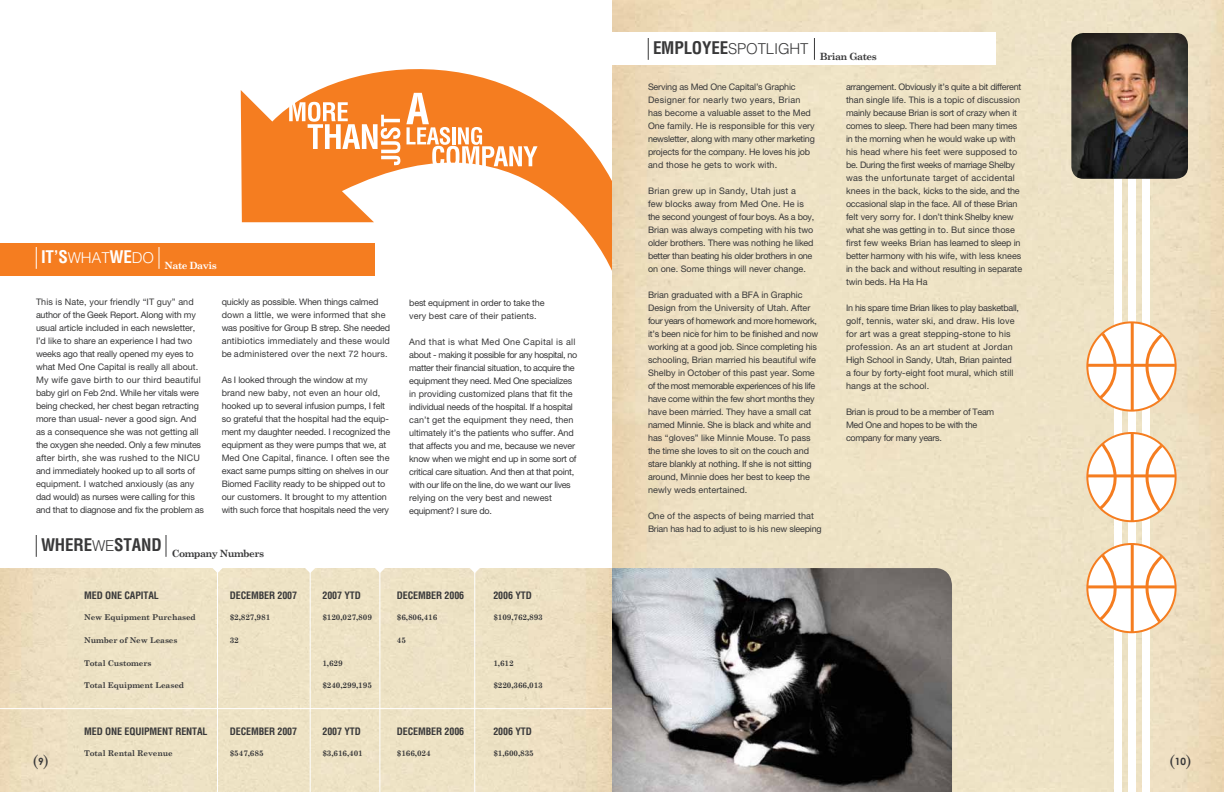
<style>
.page{position:relative;width:1224px;height:792px;background:#fff}
.page>*{position:absolute;margin:0;border:0;box-sizing:border-box;transform-origin:0 0}
.t1{font:16px "Century";color:#383839}
.t2{font:700 condensed 10px "Helvetica LT Std";letter-spacing:-.01em;color:#383839}
.t3{font:700 10px "Century Schoolbook";letter-spacing:-.05em;color:#383839}
.t4{font:700 10px "Century Schoolbook";letter-spacing:-.05em;color:#fff}
.t5{font:700 10px "Century Gothic";color:#383839}
.t6{font:9px/13px "Helvetica Neue LT Pro";letter-spacing:-.02em;color:#383839}
.t7{font:9px/13px "Helvetica Neue LT Pro";color:#383839}
.t8{font:9px/13px "Helvetica Neue LT Pro";letter-spacing:.01em;color:#383839}
.t9{font:700 8px "Century Schoolbook";letter-spacing:-.01em;color:#383839}
.t10{font:700 8px "Century Schoolbook";letter-spacing:-.01em;color:#383839}
.s1{font-family:"Century";font-weight:400;font-size:16px}
</style>
<div class="page">
<div style="left:0;top:243px;width:374px;height:32px;background:#f57d20"></div>
<img style="left:612px;top:0;width:612px;height:792px">
<img style="left:0;top:568px;width:952px;height:224px">
<svg style="left:159px;top:247px;width:1px;height:22px"></svg>
<svg style="left:36px;top:247px;width:1px;height:22px"></svg>
<svg style="left:166px;top:535px;width:1px;height:22px"></svg>
<svg style="left:36px;top:535px;width:1px;height:22px"></svg>
<hr style="left:217px;top:564px;width:1px;height:228px;background:#fff">
<hr style="left:0;top:708px;width:612px;height:1px;background:#fff">
<hr style="left:310px;top:564px;width:1px;height:228px;background:#fff">
<hr style="left:380px;top:564px;width:1px;height:228px;background:#fff">
<hr style="left:474px;top:564px;width:1px;height:228px;background:#fff">
<svg style="left:241px;top:69px;width:371px;height:202px"></svg>
<div style="left:1114px;top:176px;width:8px;height:616px;background:#fff"></div>
<div style="left:1128px;top:176px;width:8px;height:616px;background:#fff"></div>
<div style="left:1142px;top:176px;width:8px;height:616px;background:#fff"></div>
<img style="left:1071px;top:33px;width:117px;height:146px">
<svg style="left:1087px;top:322px;width:89px;height:89px"></svg>
<div style="left:1086px;top:321px;width:91px;height:91px;border:2px solid #f57d20;border-radius:50%"></div>
<hr style="left:1088px;top:364px;width:87px;height:3px;background:#f57d20">
<hr style="left:1131px;top:323px;width:3px;height:88px;background:#f57d20">
<svg style="left:1096px;top:331px;width:70px;height:72px"></svg>
<svg style="left:1087px;top:433px;width:89px;height:88px"></svg>
<div style="left:1086px;top:432px;width:91px;height:90px;border:2px solid #f57d20;border-radius:50%"></div>
<hr style="left:1088px;top:474px;width:87px;height:3px;background:#f57d20">
<hr style="left:1131px;top:433px;width:3px;height:88px;background:#f57d20">
<svg style="left:1096px;top:442px;width:70px;height:71px"></svg>
<svg style="left:1087px;top:544px;width:89px;height:88px"></svg>
<div style="left:1086px;top:543px;width:91px;height:90px;border:2px solid #f57d20;border-radius:50%"></div>
<hr style="left:1088px;top:585px;width:87px;height:3px;background:#f57d20">
<hr style="left:1131px;top:544px;width:3px;height:88px;background:#f57d20">
<svg style="left:1096px;top:553px;width:70px;height:71px"></svg>
<div style="left:612px;top:33px;width:383px;height:32px;background:#fff"></div>
<svg style="left:814px;top:38px;width:1px;height:22px"></svg>
<svg style="left:648px;top:38px;width:1px;height:22px"></svg>
<svg style="left:289px;top:102px;width:111px;height:63px"></svg>
<svg style="left:406px;top:93px;width:132px;height:74px"></svg>
<svg style="left:212px;top:568px;width:11px;height:5px"></svg>
<svg style="left:305px;top:568px;width:10px;height:5px"></svg>
<svg style="left:375px;top:568px;width:10px;height:5px"></svg>
<svg style="left:470px;top:568px;width:10px;height:5px"></svg>
<p class="t3" style="left:653px;top:50px;width:225px"><sup>EMPLOYEE</sup><sup>Spotlight</sup> Brian Gates</p>
<p class="t6" style="left:846px;top:80px;width:178px">arrangement. Obviously it’s quite a bit different than single life. This is a topic of discussion mainly because Brian is sort of crazy when it comes to sleep. There had been many times in the morning when he would wake up with his head where his feet were supposed to be. During the first weeks of marriage Shelby was the unfortunate target of accidental knees in the back, kicks to the side, and the occasional slap in the face. All of these Brian felt very sorry for. I don’t think Shelby knew what she was getting in to. But since those first few weeks Brian has learned to sleep in better harmony with his wife, with less knees in the back and without resulting in separate twin beds. Ha Ha Ha</p>
<p class="t8" style="left:846px;top:301px;width:175px">In his spare time Brian likes to play basketball, golf, tennis, water ski, and draw. His love for art was a great stepping-stone to his profession. As an art student at Jordan High School in Sandy, Utah, Brian painted<br>a four by forty-eight foot mural, which still hangs at the school.</p>
<p class="t6" style="left:846px;top:405px;width:150px">Brian is proud to be a member of Team<br>Med One and hopes to be with the company for many years.</p>
<p class="t7" style="left:648px;top:81px;width:168px">Serving as Med One Capital’s Graphic Designer for nearly two years, Brian has become a valuable asset to the Med One family. He is responsible for this very newsletter, along with many other marketing projects for the company. He loves his job and those he gets to work with.</p>
<p class="t7" style="left:648px;top:185px;width:168px">Brian grew up in Sandy, Utah just a<br>few blocks away from Med One. He is the second youngest of four boys. As a boy, Brian was always competing with his two older brothers. There was nothing he liked better than beating his older brothers in one on one. Some things will never change.</p>
<p class="t6" style="left:648px;top:289px;width:172px">Brian graduated with a BFA in Graphic Design from the University of Utah. After four years of homework and more homework, it’s been nice for him to be finished and now working at a good job. Since completing his schooling, Brian married his beautiful wife Shelby in October of this past year. Some of the most memorable experiences of his life have come within the few short months they have been married. They have a small cat named Minnie. She is black and white and has “gloves” like Minnie Mouse. To pass the time she loves to sit on the couch and stare blankly at nothing. If she is not sitting around, Minnie does her best to keep the newly weds entertained.</p>
<p class="t6" style="left:648px;top:509px;width:175px">One of the aspects of being married that<br>Brian has had to adjust to is his new sleeping</p>
<p class="t4" style="left:41px;top:259px;width:177px"><sup>IT</sup> <sup>’S</sup><sup>WHAT</sup><sup>WE</sup><sup>DO</sup> Nate Davis</p>
<p class="t6" style="left:36px;top:295px;width:170px">This is Nate, your friendly “IT guy” and author of the Geek Report. Along with my usual article included in each newsletter, I’d like to share an experience I had two weeks ago that really opened my eyes to what Med One Capital is really all about.<br>My wife gave birth to our third beautiful baby girl on Feb 2nd. While her vitals were being checked, her chest began retracting more than usual- never a good sign. And as a consequence she was not getting all the oxygen she needed. Only a few minutes after birth, she was rushed to the NICU and immediately hooked up to all sorts of equipment. I watched anxiously (as any dad would) as nurses were calling for this and that to diagnose and fix the problem as</p>
<p class="t8" style="left:222px;top:295px;width:170px">quickly as possible. When things calmed down a little, we were informed that she was positive for Group B strep. She needed antibiotics immediately and these would be administered over the next 72 hours.</p>
<p class="t6" style="left:409px;top:296px;width:137px">best equipment in order to take the very best care of their patients.</p>
<p class="t6" style="left:409px;top:335px;width:170px">And that is what Med One Capital is all about - making it possible for any hospital, no matter their financial situation, to acquire the equipment they need. Med One specializes in providing customized plans that fit the individual needs of the hospital. If a hospital can’t get the equipment they need, then ultimately it’s the patients who suffer. And that affects you and me, because we never know when we might end up in some sort of critical care situation. And then at that point, with our life on the line, do we want our lives relying on the very best and newest equipment? I sure do.</p>
<p class="t6" style="left:222px;top:373px;width:170px">As I looked through the window at my brand new baby, not even an hour old, hooked up to several infusion pumps, I felt so grateful that the hospital had the equip&shy;ment my daughter needed. I recognized the equipment as they were pumps that we, at Med One Capital, finance. I often see the exact same pumps sitting on shelves in our Biomed Facility ready to be shipped out to our customers. It brought to my attention with such force that hospitals need the very</p>
<p class="t3" style="left:41px;top:547px;width:225px"><sup>WHERE</sup><sup>WE</sup><sup>STAND</sup> Company Numbers</p>
<p class="t2" style="left:84px;top:589px;width:71px">MED ONE CAPITAL</p>
<p class="t2" style="left:230px;top:589px;width:69px">DECEMBER 2007</p>
<p class="t2" style="left:322px;top:589px;width:29px">2007 YTD</p>
<p class="t2" style="left:397px;top:589px;width:69px">DECEMBER 2006</p>
<p class="t2" style="left:493px;top:589px;width:29px">2006 YTD</p>
<p class="t9" style="left:84px;top:613px;width:113px">New Equipment Purchased</p>
<p class="t9" style="left:230px;top:613px;width:42px">$2,827,981</p>
<p class="t9" style="left:322px;top:613px;width:51px">$120,027,809</p>
<p class="t10" style="left:397px;top:613px;width:42px">$6,806,416</p>
<p class="t10" style="left:493px;top:613px;width:51px">$109,762,893</p>
<p class="t9" style="left:84px;top:636px;width:95px">Number of New Leases</p>
<p class="t9" style="left:230px;top:636px;width:11px">32</p>
<p class="t9" style="left:397px;top:636px;width:11px">45</p>
<p class="t9" style="left:84px;top:658px;width:69px">Total Customers</p>
<p class="t9" style="left:322px;top:658px;width:22px">1,629</p>
<p class="t10" style="left:493px;top:658px;width:22px">1,612</p>
<p class="t9" style="left:84px;top:681px;width:102px">Total Equipment Leased</p>
<p class="t9" style="left:322px;top:681px;width:51px">$240,299,195</p>
<p class="t9" style="left:493px;top:681px;width:51px">$220,366,013</p>
<p class="t2" style="left:84px;top:725px;width:120px">MED ONE EQUIPMENT RENTAL</p>
<p class="t2" style="left:230px;top:725px;width:69px">DECEMBER 2007</p>
<p class="t2" style="left:322px;top:725px;width:29px">2007 YTD</p>
<p class="t2" style="left:397px;top:725px;width:69px">DECEMBER 2006</p>
<p class="t2" style="left:493px;top:725px;width:29px">2006 YTD</p>
<p class="t9" style="left:84px;top:748px;width:90px">Total Rental Revenue</p>
<p class="t9" style="left:230px;top:748px;width:35px">$547,685</p>
<p class="t9" style="left:322px;top:748px;width:42px">$3,616,401</p>
<p class="t9" style="left:397px;top:748px;width:35px">$166,024</p>
<p class="t9" style="left:493px;top:748px;width:42px">$1,600,835</p>
<h1 class="t1" style="left:33px;top:749px;width:7px">(</h1>
<h1 class="t1" style="left:1186px;top:749px;width:7px">)</h1>
<p class="t5" style="left:38px;top:754px;width:12px">9<span class="s1">)</span></p>
<p class="t5" style="left:1169px;top:754px;width:18px"><span class="s1">(</span>10</p>
</div>
